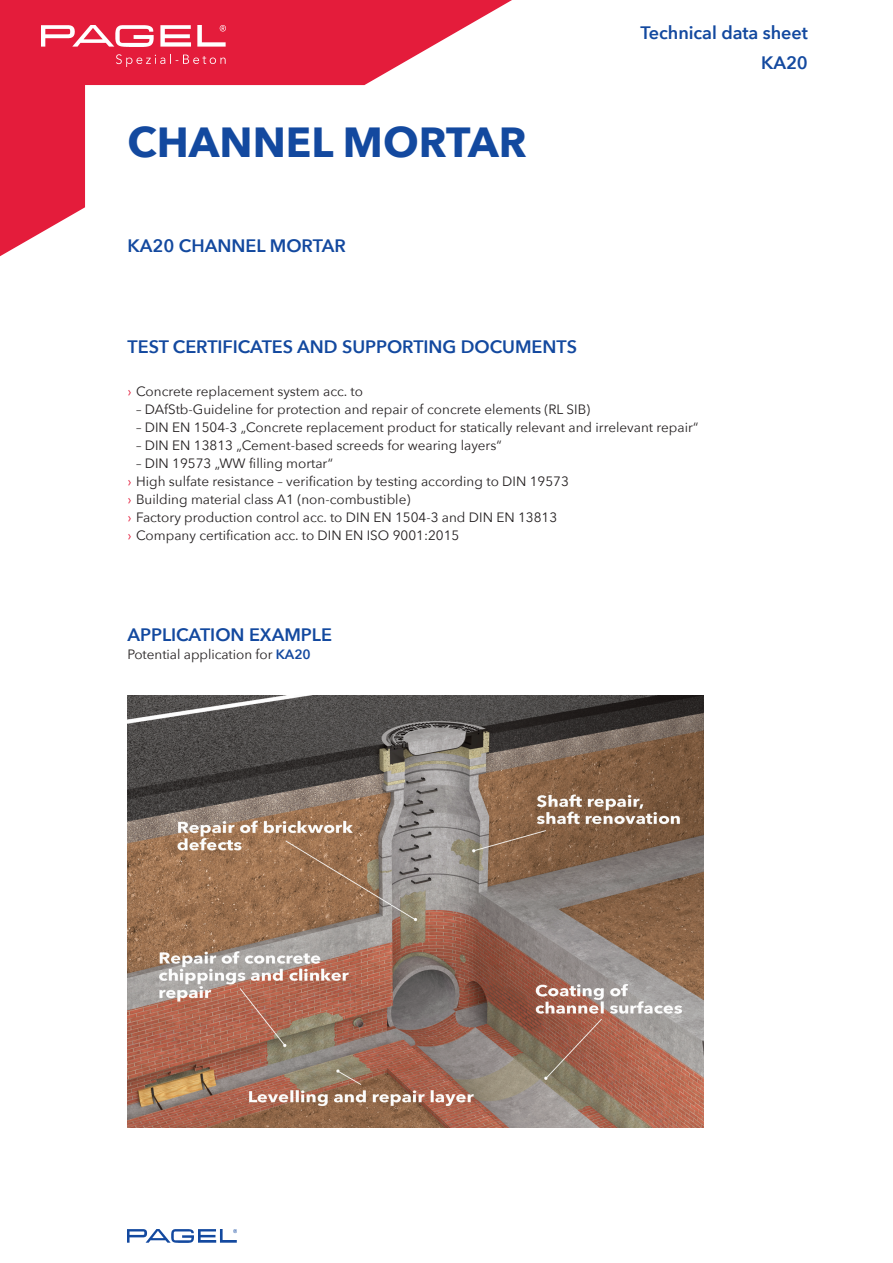
<style>
.page{position:relative;width:893px;height:1263px;background:#fff}
.page>*{position:absolute;margin:0;border:0;box-sizing:border-box;transform-origin:0 0}
.t1{font:700 42px "Avenir Next";color:#13499f}
.t2{font:600 18px/29.5px "Avenir Next";color:#13499f;text-align:right}
.t3{font:13.5px "Avenir Next";color:#231f20}
.s1{color:#e41c3b}
.s2{font-weight:600;color:#13499f}
</style>
<div class="page">
<svg style="left:0;top:0;width:512px;height:257px"></svg>
<img style="left:128px;top:1230px;width:108px;height:12px">
<img style="left:41px;top:26px;width:184px;height:40px">
<img style="left:128px;top:696px;width:576px;height:432px">
<p class="t1" style="left:128px;top:115px;width:400px">CHANNEL MORTAR</p>
<p class="t2" style="left:128px;top:231px;width:220px">KA20 CHANNEL MORTAR</p>
<p class="t2" style="left:640px;top:19px;width:169px">Technical data sheet<br>KA20</p>
<p class="t2" style="left:128px;top:333px;width:451px">TEST CERTIFICATES AND SUPPORTING DOCUMENTS</p>
<p class="t3" style="left:128px;top:382px;width:237px"><span class="s1">›</span> Concrete replacement system acc. to</p>
<p class="t3" style="left:136px;top:400px;width:456px">– DAfStb-Guideline for protection and repair of concrete elements (RL SIB)</p>
<p class="t3" style="left:136px;top:418px;width:564px">– DIN EN 1504-3 „Concrete replacement product for statically relevant and irrelevant repair“</p>
<p class="t3" style="left:136px;top:436px;width:367px">– DIN EN 13813 „Cement-based screeds for wearing layers“</p>
<p class="t3" style="left:136px;top:454px;width:198px">– DIN 19573 „WW filling mortar“</p>
<p class="t3" style="left:128px;top:472px;width:443px"><span class="s1">›</span> High sulfate resistance – verification by testing according to DIN 19573</p>
<p class="t3" style="left:128px;top:490px;width:284px"><span class="s1">›</span> Building material class A1 (non-combustible)</p>
<p class="t3" style="left:128px;top:508px;width:431px"><span class="s1">›</span> Factory production control acc. to DIN EN 1504-3 and DIN EN 13813</p>
<p class="t3" style="left:128px;top:526px;width:333px"><span class="s1">›</span> Company certification acc. to DIN EN ISO 9001:2015</p>
<p class="t2" style="left:128px;top:620px;width:206px">APPLICATION EXAMPLE</p>
<p class="t3" style="left:128px;top:645px;width:185px">Potential application for <span class="s2">KA20</span></p>
</div>
